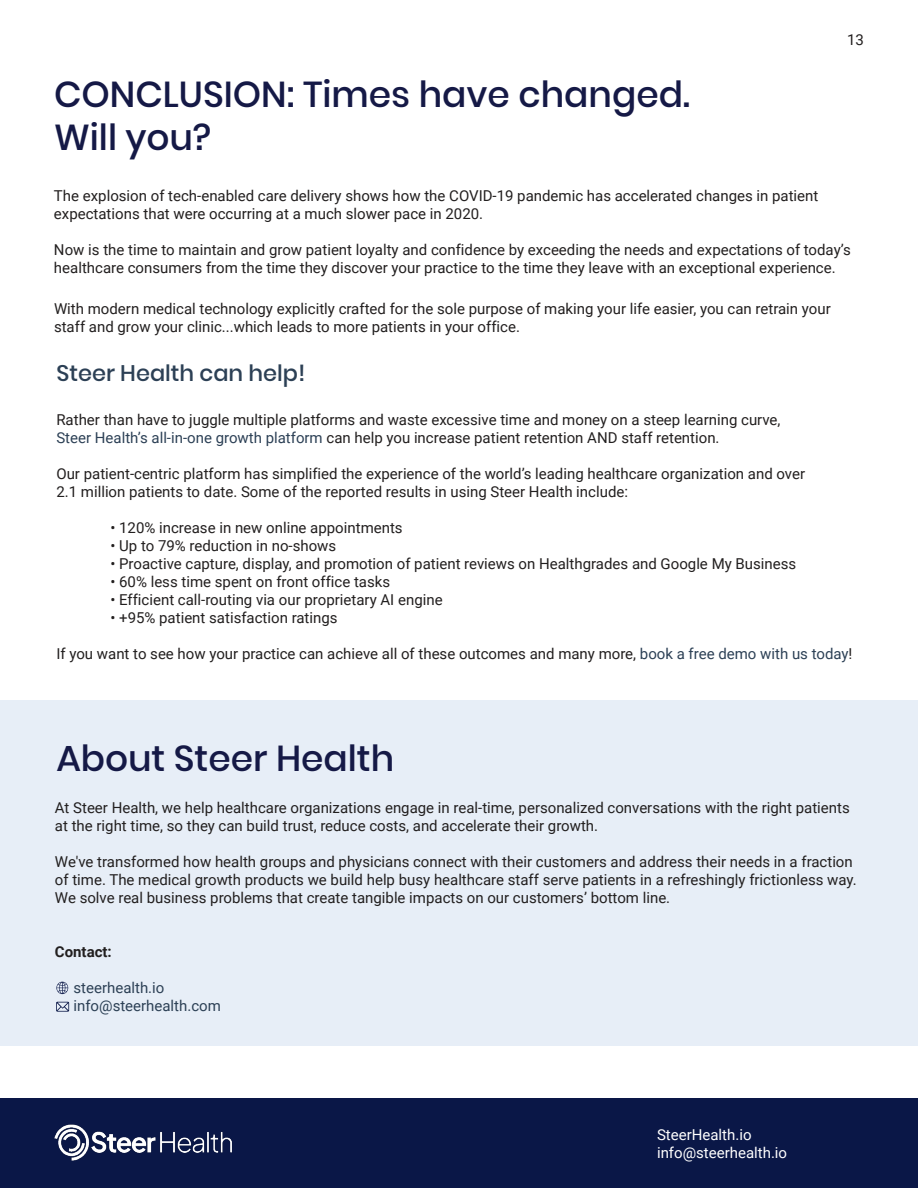
<style>
.page{position:relative;width:918px;height:1188px;background:#fff}
.page>*{position:absolute;margin:0;border:0;box-sizing:border-box;transform-origin:0 0}
.t1{font:500 36px/43.2px "Poppins";color:#151946}
.t2{font:500 22.5px "Poppins";color:#2c4055}
.t3{font:15px/18px "Roboto";color:#221f1f}
.t4{font:15px/18px "Roboto";color:#2c4055}
.t5{font:15px/18px "Roboto";color:#fff}
.t6{font:700 15px "Roboto";color:#221f1f}
.s1{color:#2c4055}
</style>
<div class="page">
<div style="left:0;top:700px;width:918px;height:346px;background:#e7eef7"></div>
<svg style="left:56px;top:982px;width:12px;height:12px"></svg>
<svg style="left:56px;top:1002px;width:13px;height:10px"></svg>
<div style="left:0;top:1098px;width:918px;height:90px;background:#0a1747"></div>
<img style="left:54px;top:1125px;width:178px;height:36px">
<p class="t3" style="left:847px;top:31px;width:18px">13</p>
<h1 class="t1" style="left:54px;top:73px;width:637px">CONCLUSION: Times have changed.<br>Will you?</h1>
<p class="t3" style="left:54px;top:186px;width:766px">The explosion of tech-enabled care delivery shows how the COVID-19 pandemic has accelerated changes in patient expectations that were occurring at a much slower pace in 2020.</p>
<p class="t3" style="left:54px;top:240px;width:798px">Now is the time to maintain and grow patient loyalty and confidence by exceeding the needs and expectations of today’s healthcare consumers from the time they discover your practice to the time they leave with an exceptional experience.</p>
<p class="t3" style="left:54px;top:299px;width:778px">With modern medical technology explicitly crafted for the sole purpose of making your life easier, you can retrain your staff and grow your clinic...which leads to more patients in your office.</p>
<h2 class="t2" style="left:56px;top:360px;width:250px">Steer Health can help!</h2>
<p class="t3" style="left:56px;top:410px;width:726px">Rather than have to juggle multiple platforms and waste excessive time and money on a steep learning curve,<br><span class="s1">Steer Health’s all-in-one growth platform</span> can help you increase patient retention AND staff retention.</p>
<p class="t3" style="left:56px;top:464px;width:750px">Our patient-centric platform has simplified the experience of the world’s leading healthcare organization and over<br>2.1 million patients to date. Some of the reported results in using Steer Health include:</p>
<p class="t3" style="left:110px;top:518px;width:294px">• 120% increase in new online appointments</p>
<p class="t3" style="left:110px;top:536px;width:227px">• Up to 79% reduction in no-shows</p>
<p class="t3" style="left:110px;top:554px;width:687px">• Proactive capture, display, and promotion of patient reviews on Healthgrades and Google My Business</p>
<p class="t3" style="left:110px;top:572px;width:281px">• 60% less time spent on front office tasks</p>
<p class="t3" style="left:110px;top:590px;width:334px">• Efficient call-routing via our proprietary AI engine</p>
<p class="t3" style="left:110px;top:608px;width:229px">• +95% patient satisfaction ratings</p>
<p class="t3" style="left:56px;top:644px;width:798px">If you want to see how your practice can achieve all of these outcomes and many more, <span class="s1">book a free demo with us today</span>!</p>
<h1 class="t1" style="left:56px;top:737px;width:339px">About Steer Health</h1>
<p class="t3" style="left:55px;top:798px;width:796px">At Steer Health, we help healthcare organizations engage in real-time, personalized conversations with the right patients at the right time, so they can build trust, reduce costs, and accelerate their growth.</p>
<p class="t3" style="left:55px;top:852px;width:803px">We've transformed how health groups and physicians connect with their customers and address their needs in a fraction of time. The medical growth products we build help busy healthcare staff serve patients in a refreshingly frictionless way.<br>We solve real business problems that create tangible impacts on our customers’ bottom line.</p>
<p class="t6" style="left:55px;top:941px;width:58px">Contact:</p>
<p class="t4" style="left:74px;top:978px;width:149px">steerhealth.io info@steerhealth.com</p>
<p class="t5" style="left:657px;top:1126px;width:132px">SteerHealth.io info@steerhealth.io</p>
</div>
